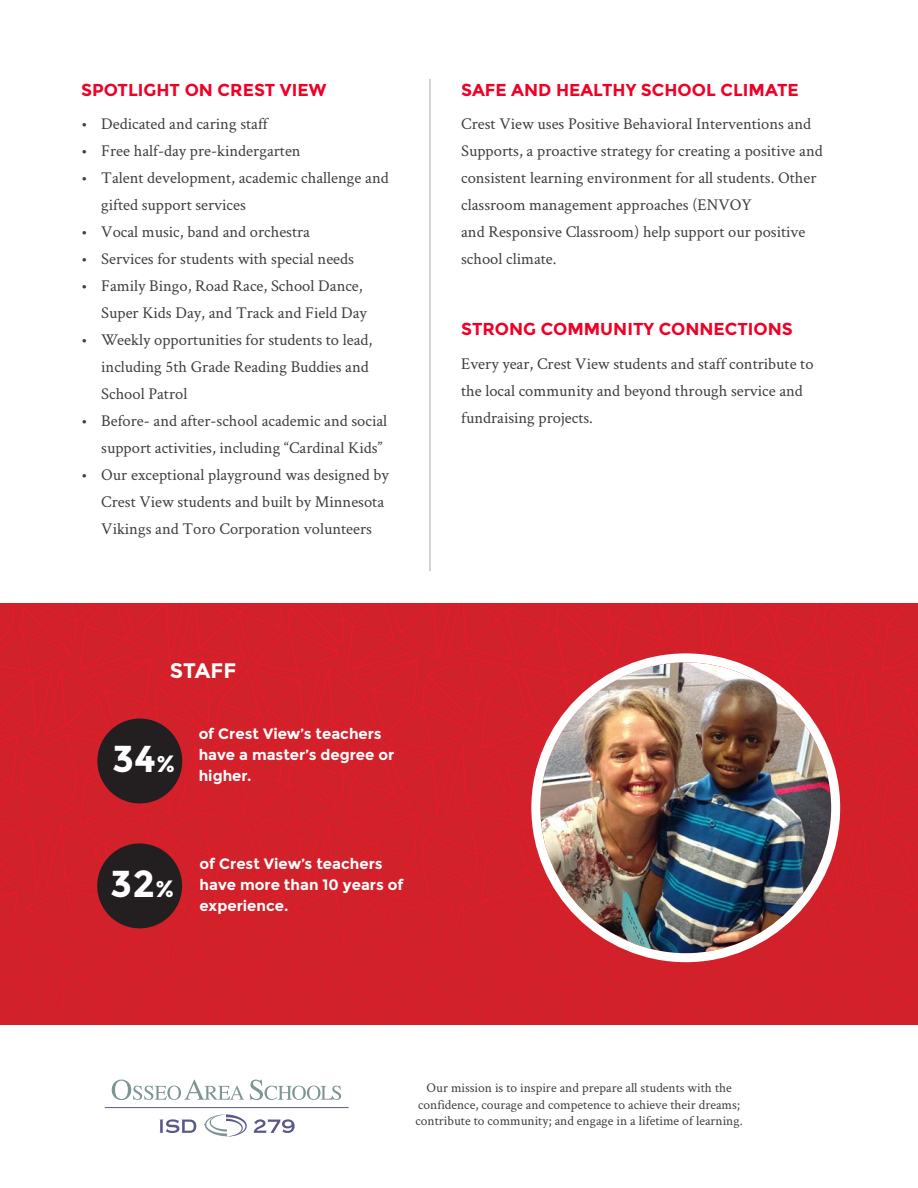
<style>
.page{position:relative;width:918px;height:1188px;background:#fff}
.page>*{position:absolute;margin:0;border:0;box-sizing:border-box;transform-origin:0 0}
.t1{font:700 37.5px "Montserrat";color:#fff}
.t2{font:700 21px "Montserrat";letter-spacing:-.005em;color:#fff}
.subhead_left{font:700 17.25px "Montserrat";color:#ef0027}
.body_text_back{font:16.5px/27px "Crimson Text";color:#3e3e3f}
.t3{font:700 15px/21px "Montserrat";color:#fff}
.t4{font:13.5px/16.5px "Crimson Text";color:#3e3e3f;text-align:center}
.s1{font-size:23.55px}
</style>
<div class="page">
<img style="left:0;top:604px;width:918px;height:421px">
<svg style="left:160px;top:1119px;width:36px;height:14px"></svg>
<svg style="left:254px;top:1119px;width:41px;height:14px"></svg>
<svg style="left:112px;top:1080px;width:132px;height:20px"></svg>
<svg style="left:250px;top:1080px;width:91px;height:20px"></svg>
<hr style="left:105px;top:1107px;width:244px;height:1px;background:#5a588a">
<svg style="left:205px;top:1114px;width:42px;height:22px"></svg>
<hr style="left:430px;top:79px;width:1px;height:492px;background:#a8a9ad">
<div style="left:97px;top:719px;width:85px;height:84px;background:#231f20;border-radius:50%"></div>
<div style="left:97px;top:843px;width:85px;height:85px;background:#231f20;border-radius:50%"></div>
<img style="left:540px;top:662px;width:291px;height:291px;border-radius:145px">
<div style="left:531px;top:653px;width:309px;height:309px;border:9px solid #fff;border-radius:50%"></div>
<p class="subhead_left" style="left:81px;top:79px;width:247px">SPOTLIGHT ON CREST VIEW</p>
<p class="body_text_back" style="left:81px;top:110px;width:188px">• Dedicated and caring staff</p>
<p class="body_text_back" style="left:81px;top:137px;width:221px">• Free half-day pre-kindergarten</p>
<p class="body_text_back" style="left:101px;top:164px;width:289px;text-indent:-20px">• Talent development, academic challenge and gifted support services</p>
<p class="body_text_back" style="left:81px;top:218px;width:231px">• Vocal music, band and orchestra</p>
<p class="body_text_back" style="left:81px;top:245px;width:274px">• Services for students with special needs</p>
<p class="body_text_back" style="left:81px;top:272px;width:287px;text-align:right">• Family Bingo, Road Race, School Dance,<br>Super Kids Day, and Track and Field Day</p>
<p class="body_text_back" style="left:101px;top:326px;width:273px;text-indent:-20px">• Weekly opportunities for students to lead, including 5th Grade Reading Buddies and<br>School Patrol</p>
<p class="body_text_back" style="left:81px;top:407px;width:308px;text-align:right">• Before- and after-school academic and social support activities, including “Cardinal Kids”</p>
<p class="body_text_back" style="left:101px;top:461px;width:289px;text-indent:-20px">• Our exceptional playground was designed by<br>Crest View students and built by Minnesota<br>Vikings and Toro Corporation volunteers</p>
<p class="t2" style="left:170px;top:658px;width:68px">STAFF</p>
<p class="t1" style="left:112px;top:736px;width:65px">34<span class="s1">%</span></p>
<p class="t3" style="left:199px;top:723px;width:197px">of Crest View’s teachers have a master’s degree or higher.</p>
<p class="t1" style="left:110px;top:862px;width:66px">32<span class="s1">%</span></p>
<p class="t3" style="left:200px;top:853px;width:205px">of Crest View’s teachers have more than 10 years of experience.</p>
<p class="subhead_left" style="left:461px;top:79px;width:339px">SAFE AND HEALTHY SCHOOL CLIMATE</p>
<p class="body_text_back" style="left:461px;top:110px;width:363px">Crest View uses Positive Behavioral Interventions and Supports, a proactive strategy for creating a positive and consistent learning environment for all students. Other classroom management approaches (ENVOY<br>and Responsive Classroom) help support our positive school climate.</p>
<p class="subhead_left" style="left:461px;top:318px;width:333px">STRONG COMMUNITY CONNECTIONS</p>
<p class="body_text_back" style="left:461px;top:349px;width:354px">Every year, Crest View students and staff contribute to the local community and beyond through service and fundraising projects.</p>
<p class="t4" style="left:416px;top:1079px;width:329px">Our mission is to inspire and prepare all students with the confidence, courage and competence to achieve their dreams; contribute to community; and engage in a lifetime of learning.</p>
</div>
